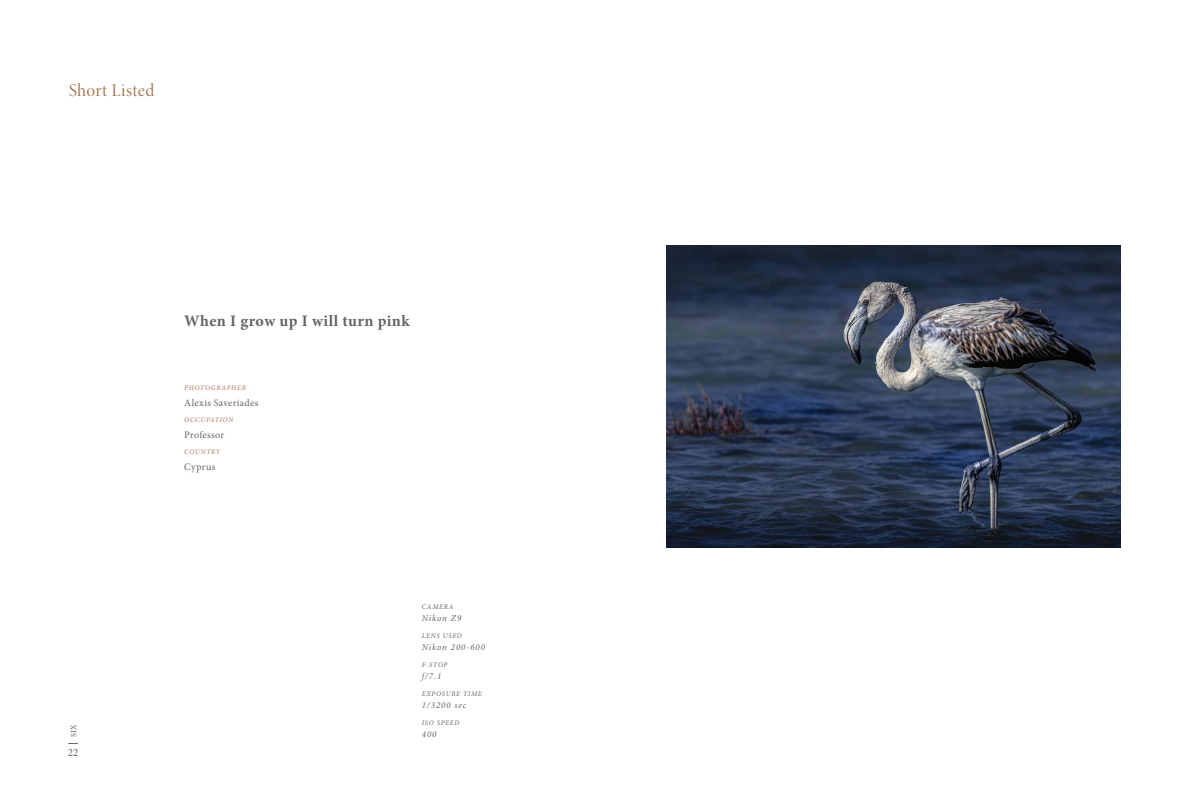
<style>
.page{position:relative;width:1191px;height:794px;background:#fff}
.page>*{position:absolute;margin:0;border:0;box-sizing:border-box;transform-origin:0 0}
.t1{font:18px "Minion Pro Disp";letter-spacing:.02em;color:#a87555}
.t2{font:700 16px "Minion Pro";letter-spacing:.025em;color:#636466}
.t3{font:11px "Minion Pro";color:#636466}
.t4{font:10px "Minion Pro";letter-spacing:.035em;color:#636466}
.t5{font:italic 9px "Minion Pro";letter-spacing:.1em;color:#636466}
.t6{font:8px "Minion Pro";color:#636466}
.t7{font:italic 7px "Minion Pro";letter-spacing:.1em;color:#636466}
.t8{font:italic 7px "Minion Pro";letter-spacing:.1em;color:#a87555}
</style>
<div class="page">
<img style="left:666px;top:246px;width:454px;height:302px">
<h1 class="t1" style="left:69px;top:80px;width:87px">Short Listed</h1>
<p class="t6" style="left:68px;top:737px;width:14px;rotate:-90deg">SIX</p>
<h3 class="t3" style="left:68px;top:745px;width:12px">22</h3>
<h2 class="t2" style="left:184px;top:312px;width:227px">When I grow up I will turn pink</h2>
<p class="t8" style="left:184px;top:384px;width:63px">PHOTOGRAPHER</p>
<h3 class="t4" style="left:184px;top:396px;width:76px">Alexis Saveriades</h3>
<p class="t8" style="left:184px;top:416px;width:51px">OCCUPATION</p>
<h3 class="t4" style="left:184px;top:428px;width:41px">Professor</h3>
<p class="t8" style="left:184px;top:448px;width:37px">COUNTRY</p>
<h3 class="t4" style="left:184px;top:460px;width:33px">Cyprus</h3>
<p class="t7" style="left:422px;top:603px;width:33px">CAMERA</p>
<p class="t5" style="left:422px;top:613px;width:41px">Nikon Z9</p>
<p class="t7" style="left:422px;top:632px;width:42px">LENS USED</p>
<p class="t5" style="left:422px;top:642px;width:65px">Nikon 200-600</p>
<p class="t7" style="left:422px;top:661px;width:27px">F-STOP</p>
<p class="t5" style="left:422px;top:671px;width:21px">f/7.1</p>
<p class="t7" style="left:422px;top:690px;width:61px">EXPOSURE TIME</p>
<p class="t5" style="left:422px;top:700px;width:46px">1/3200 sec</p>
<p class="t7" style="left:422px;top:719px;width:39px">ISO SPEED</p>
<p class="t5" style="left:422px;top:729px;width:16px">400</p>
</div>
